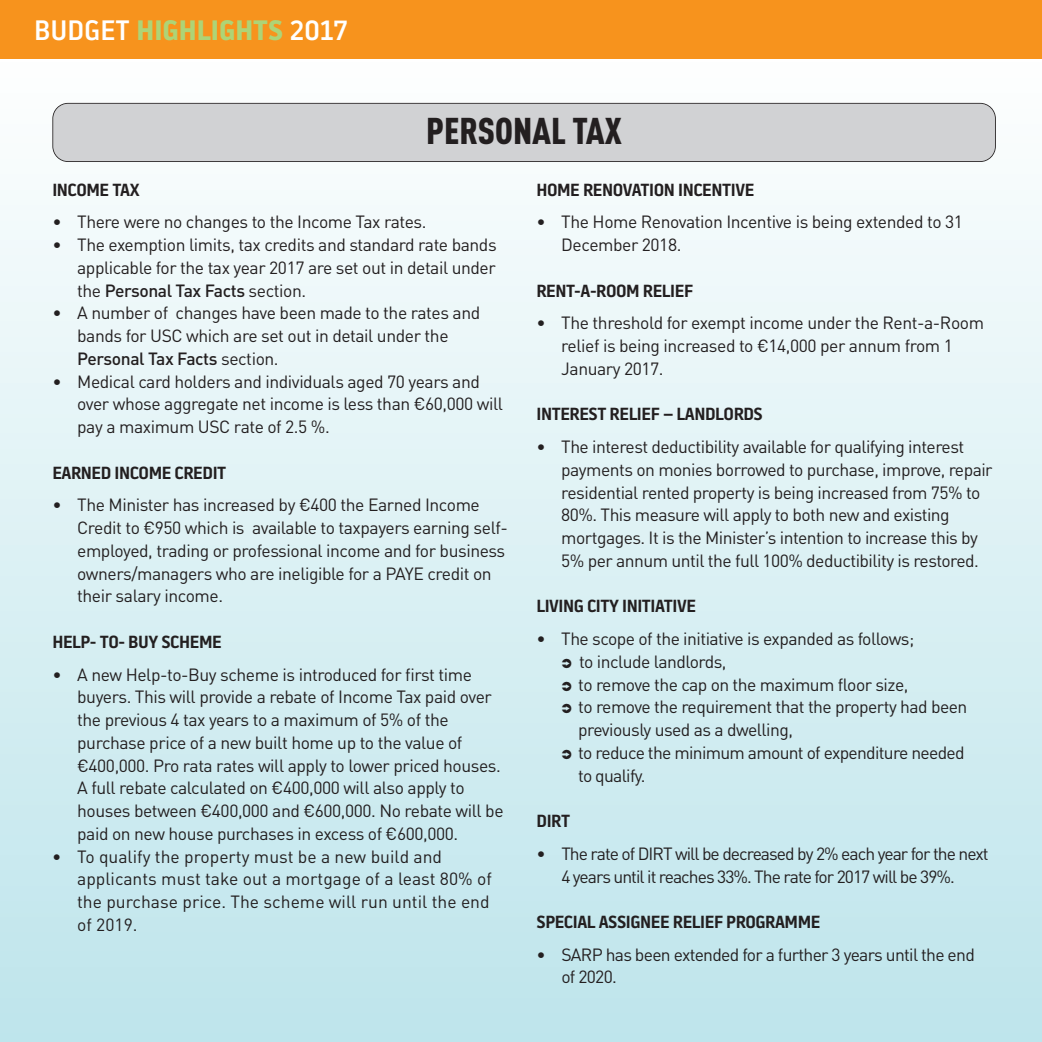
<style>
.page{position:relative;width:1042px;height:1042px;background:#fff}
.page>*{position:absolute;margin:0;border:0;box-sizing:border-box;transform-origin:0 0}
.t1{font:900 36.75px "DIN Cond";color:#231f20}
.t2{font:500 28px "Battersea";color:#fff}
.t3{font:17.5px/22.8px "DIN";letter-spacing:-.025em;color:#231f20}
.t4{font:600 17.5px "Battersea";letter-spacing:-.025em;color:#231f20}
.t5{font:17.5px/22.8px "DIN";color:#231f20}
.t6{font:17.5px/22.8px "DIN";letter-spacing:-.055em;color:#231f20;text-align:center}
.s1{font-weight:700;color:#aed476}
.s2{font-weight:500}
</style>
<div class="page">
<div style="left:0;top:0;width:1042px;height:60px;background:#f7931d"></div>
<div style="left:0;top:60px;width:1042px;height:982px;background:linear-gradient(to bottom,#fdfefe,#bde4eb)"></div>
<div style="left:53px;top:104px;width:942px;height:57px;background:#d1d2d4;border-radius:15px"></div>
<div style="left:52px;top:103px;width:944px;height:59px;border:2px solid #231f20;border-radius:16px"></div>
<svg style="left:562px;top:658px;width:9px;height:10px"></svg>
<svg style="left:562px;top:681px;width:9px;height:10px"></svg>
<svg style="left:562px;top:704px;width:9px;height:9px"></svg>
<svg style="left:562px;top:749px;width:9px;height:10px"></svg>
<h2 class="t2" style="left:34px;top:20px;width:315px">BUDGET <span class="s1">HIGHLIGHTS</span> 2017</h2>
<h1 class="t1" style="left:426px;top:109px;width:197px">PERSONAL TAX</h1>
<p class="t4" style="left:52px;top:183px;width:89px">INCOME TAX</p>
<p class="t3" style="left:52px;top:210px;width:376px">• There were no changes to the Income Tax rates.</p>
<p class="t3" style="left:77px;top:233px;width:421px;text-align:justify;text-indent:-25px">• The exemption limits, tax credits and standard rate bands applicable for the tax year 2017 are set out in detail under the <span class="s2">Personal Tax Facts</span> section.</p>
<p class="t3" style="left:77px;top:301px;width:404px;text-indent:-25px">• A number of changes have been made to the rates and bands for USC which are set out in detail under the<br><span class="s2">Personal Tax Facts</span> section.</p>
<p class="t3" style="left:77px;top:369px;width:427px;text-indent:-25px">• Medical card holders and individuals aged 70 years and over whose aggregate net income is less than €60,000 will pay a maximum USC rate of 2.5 %.</p>
<p class="t4" style="left:52px;top:466px;width:175px">EARNED INCOME CREDIT</p>
<p class="t3" style="left:77px;top:493px;width:432px;text-indent:-25px">• The Minister has increased by €400 the Earned Income Credit to €950 which is available to taxpayers earning self&shy;employed, trading or professional income and for business owners/managers who are ineligible for a PAYE credit on their salary income.</p>
<p class="t4" style="left:52px;top:636px;width:171px">HELP- TO- BUY SCHEME</p>
<p class="t3" style="left:77px;top:662px;width:428px;text-indent:-25px">• A new Help-to-Buy scheme is introduced for first time buyers. This will provide a rebate of Income Tax paid over the previous 4 tax years to a maximum of 5% of the purchase price of a new built home up to the value of €400,000. Pro rata rates will apply to lower priced houses.<br>A full rebate calculated on €400,000 will also apply to houses between €400,000 and €600,000. No rebate will be paid on new house purchases in excess of €600,000.</p>
<p class="t5" style="left:77px;top:844px;width:416px;text-indent:-25px">• To qualify the property must be a new build and applicants must take out a mortgage of a least 80% of the purchase price. The scheme will run until the end of 2019.</p>
<p class="t4" style="left:536px;top:183px;width:219px">HOME RENOVATION INCENTIVE</p>
<p class="t3" style="left:561px;top:210px;width:403px;text-indent:-25px">• The Home Renovation Incentive is being extended to 31<br>December 2018.</p>
<p class="t4" style="left:536px;top:284px;width:158px">RENT-A-ROOM RELIEF</p>
<p class="t3" style="left:561px;top:311px;width:424px;text-indent:-25px">• The threshold for exempt income under the Rent-a-Room relief is being increased to €14,000 per annum from 1<br>January 2017.</p>
<p class="t4" style="left:536px;top:408px;width:228px">INTEREST RELIEF – LANDLORDS</p>
<p class="t3" style="left:561px;top:435px;width:433px;text-indent:-25px">• The interest deductibility available for qualifying interest payments on monies borrowed to purchase, improve, repair residential rented property is being increased from 75% to 80%. This measure will apply to both new and existing mortgages. It is the Minister’s intention to increase this by 5% per annum until the full 100% deductibility is restored.</p>
<p class="t4" style="left:536px;top:600px;width:161px">LIVING CITY INITIATIVE</p>
<p class="t3" style="left:578px;top:627px;width:391px;text-indent:-42px">• The scope of the initiative is expanded as follows;<br>to include landlords,<br>to remove the cap on the maximum floor size,<br>to remove the requirement that the property had been previously used as a dwelling,<br>to reduce the minimum amount of expenditure needed to qualify.</p>
<p class="t4" style="left:536px;top:815px;width:35px">DIRT</p>
<p class="t6" style="left:536px;top:841px;width:453px">• The rate of DIRT will be decreased by 2% each year for the next<br>4 years until it reaches 33%. The rate for 2017 will be 39%.</p>
<p class="t4" style="left:536px;top:916px;width:285px">SPECIAL ASSIGNEE RELIEF PROGRAMME</p>
<p class="t3" style="left:561px;top:942px;width:415px;text-indent:-25px">• SARP has been extended for a further 3 years until the end of 2020.</p>
</div>
